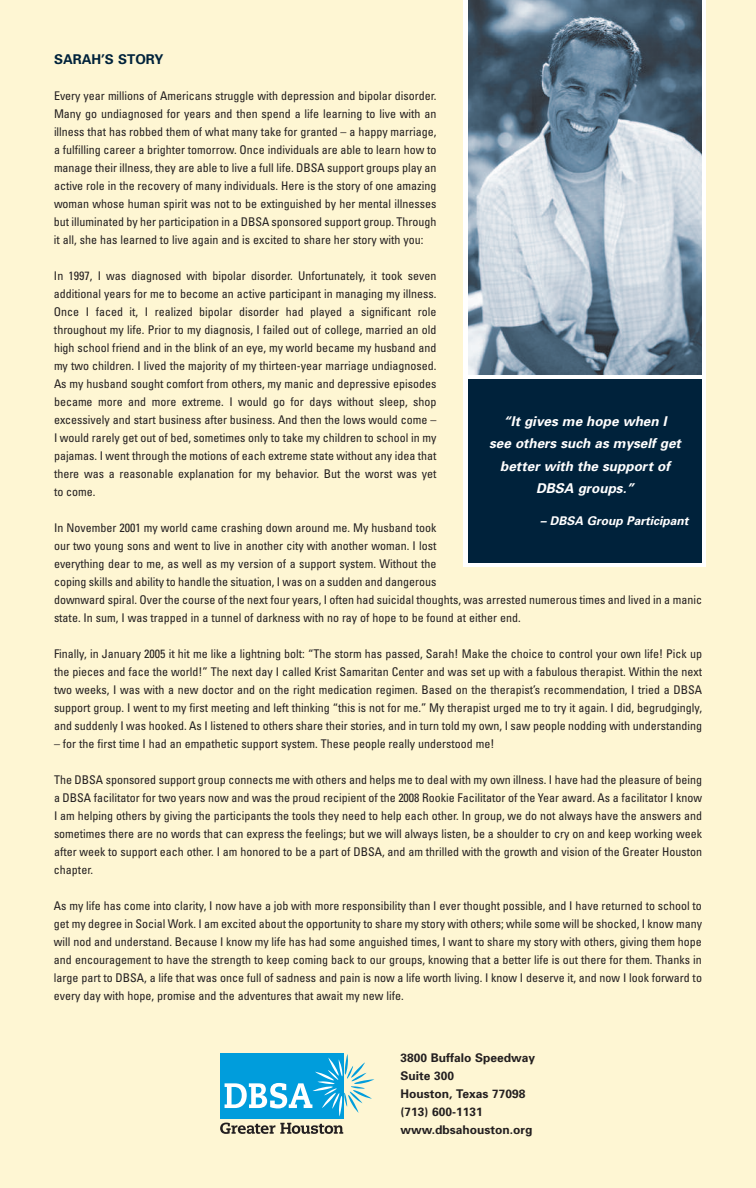
<style>
.page{position:relative;width:756px;height:1188px;background:#fef6d3}
.page>*{position:absolute;margin:0;border:0;box-sizing:border-box;transform-origin:0 0}
.t1{font:italic 700 13.5px/22.5px "Univers";color:#fff;text-align:center}
.t2{font:700 13.5px "Univers";color:#00223b}
.t3{font:condensed 12px/18px "Univers";color:#231f20;text-align:justify}
.t4{font:700 12px/18px "Univers";color:#231f20}
.t5{font:italic 700 12px "Univers";color:#fff}
</style>
<div class="page">
<div style="left:464px;top:0;width:242px;height:567px;background:#fff"></div>
<img style="left:468px;top:0;width:234px;height:374px">
<div style="left:468px;top:379px;width:234px;height:183px;background:#00223b"></div>
<div style="left:220px;top:1053px;width:123px;height:66px;background:#009ddc"></div>
<svg style="left:225px;top:1054px;width:149px;height:62px"></svg>
<svg style="left:220px;top:1123px;width:123px;height:11px"></svg>
<p class="t2" style="left:54px;top:54px;width:111px">SARAH’S STORY</p>
<p class="t3" style="left:54px;top:88px;width:384px">Every year millions of Americans struggle with depression and bipolar disorder.<br>Many go undiagnosed for years and then spend a life learning to live with an illness that has robbed them of what many take for granted – a happy marriage, a fulfilling career a brighter tomorrow. Once individuals are able to learn how to manage their illness, they are able to live a full life. DBSA support groups play an active role in the recovery of many individuals. Here is the story of one amazing woman whose human spirit was not to be extinguished by her mental illnesses but illuminated by her participation in a DBSA sponsored support group. Through it all, she has learned to live again and is excited to share her story with you:</p>
<p class="t3" style="left:54px;top:268px;width:384px">In 1997, I was diagnosed with bipolar disorder. Unfortunately, it took seven additional years for me to become an active participant in managing my illness.<br>Once I faced it, I realized bipolar disorder had played a significant role throughout my life. Prior to my diagnosis, I failed out of college, married an old high school friend and in the blink of an eye, my world became my husband and my two children. I lived the majority of my thirteen-year marriage undiagnosed.<br>As my husband sought comfort from others, my manic and depressive episodes became more and more extreme. I would go for days without sleep, shop excessively and start business after business. And then the lows would come – I would rarely get out of bed, sometimes only to take my children to school in my pajamas. I went through the motions of each extreme state without any idea that there was a reasonable explanation for my behavior. But the worst was yet to come.</p>
<p class="t3" style="left:54px;top:520px;width:650px;text-align:left">In November 2001 my world came crashing down around me. My husband took<br>our two young sons and went to live in another city with another woman. I lost<br>everything dear to me, as well as my version of a support system. Without the<br>coping skills and ability to handle the situation, I was on a sudden and dangerous<br>downward spiral. Over the course of the next four years, I often had suicidal thoughts, was arrested numerous times and lived in a manic state. In sum, I was trapped in a tunnel of darkness with no ray of hope to be found at either end.</p>
<p class="t3" style="left:54px;top:646px;width:650px">Finally, in January 2005 it hit me like a lightning bolt: “The storm has passed, Sarah! Make the choice to control your own life! Pick up the pieces and face the world!” The next day I called Krist Samaritan Center and was set up with a fabulous therapist. Within the next two weeks, I was with a new doctor and on the right medication regimen. Based on the therapist’s recommendation, I tried a DBSA support group. I went to my first meeting and left thinking “this is not for me.” My therapist urged me to try it again. I did, begrudgingly, and suddenly I was hooked. As I listened to others share their stories, and in turn told my own, I saw people nodding with understanding</p>
<p class="t3" style="left:54px;top:736px;width:442px">– for the first time I had an empathetic support system. These people really understood me!</p>
<p class="t3" style="left:54px;top:772px;width:650px">The DBSA sponsored support group connects me with others and helps me to deal with my own illness. I have had the pleasure of being a DBSA facilitator for two years now and was the proud recipient of the 2008 Rookie Facilitator of the Year award. As a facilitator I know I am helping others by giving the participants the tools they need to help each other. In group, we do not always have the answers and sometimes there are no words that can express the feelings; but we will always listen, be a shoulder to cry on and keep working week after week to support each other. I am honored to be a part of DBSA, and am thrilled with the growth and vision of the Greater Houston chapter.</p>
<p class="t3" style="left:54px;top:898px;width:650px">As my life has come into clarity, I now have a job with more responsibility than I ever thought possible, and I have returned to school to get my degree in Social Work. I am excited about the opportunity to share my story with others; while some will be shocked, I know many will nod and understand. Because I know my life has had some anguished times, I want to share my story with others, giving them hope and encouragement to have the strength to keep coming back to our groups, knowing that a better life is out there for them. Thanks in large part to DBSA, a life that was once full of sadness and pain is now a life worth living. I know I deserve it, and now I look forward to every day with hope, promise and the adventures that await my new life.</p>
<p class="t1" style="left:489px;top:411px;width:193px">“It gives me hope when I<br>see others such as myself get better with the support of<br>DBSA groups.”</p>
<p class="t5" style="left:540px;top:516px;width:150px">– DBSA Group Participant</p>
<p class="t4" style="left:401px;top:1049px;width:136px">3800 Buffalo Speedway<br>Suite 300<br>Houston, Texas 77098 (713) 600-1131 www.dbsahouston.org</p>
</div>
